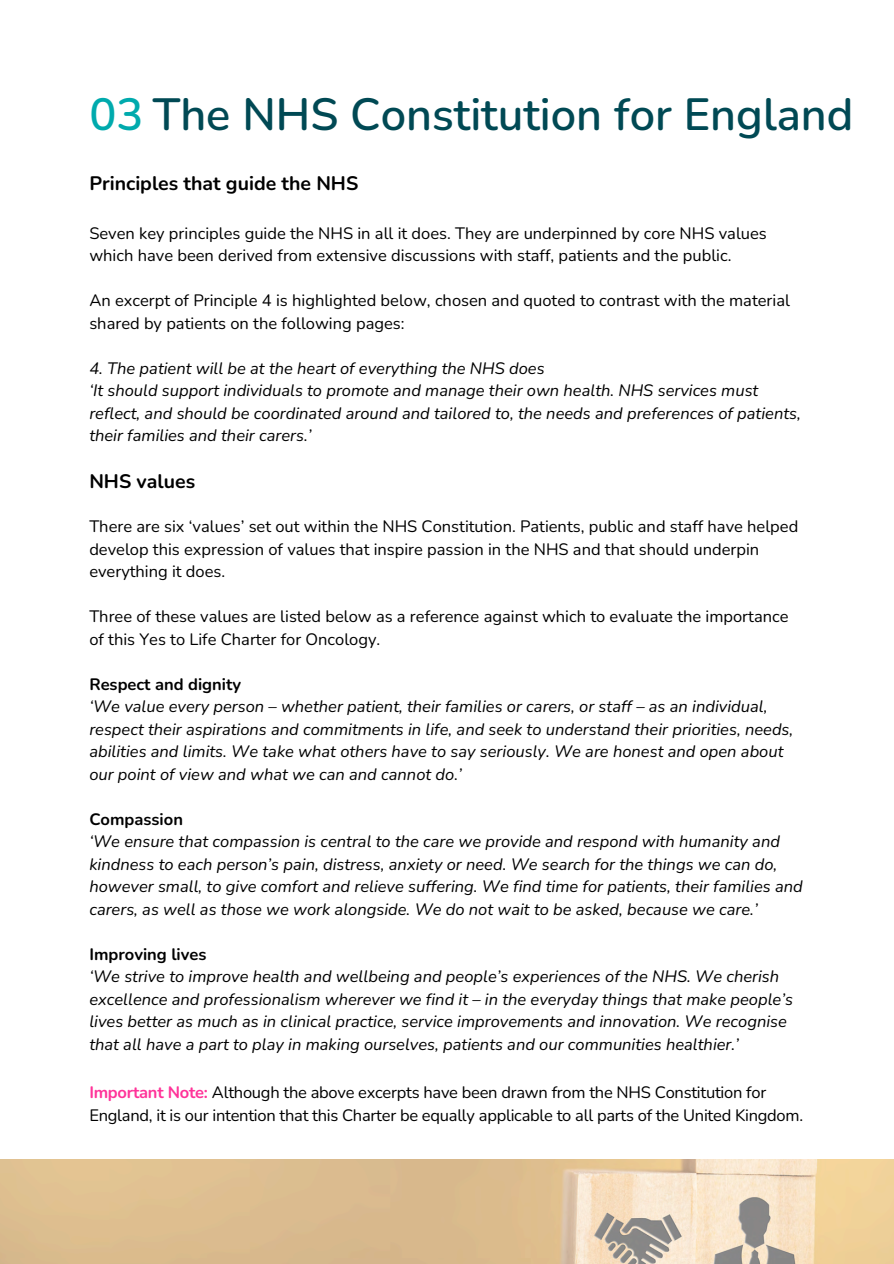
<style>
.page{position:relative;width:894px;height:1264px;background:#fff}
.page>*{position:absolute;margin:0;border:0;box-sizing:border-box;transform-origin:0 0}
.t1{font:600 45px "Nunito";color:#004954}
.t2{font:700 19.5px "Nunito";color:#000}
.t3{font:italic 16.5px/22.5px "Nunito";color:#000}
.t4{font:16.5px/22.5px "Nunito";color:#000}
.t5{font:700 16.5px "Nunito";color:#000}
.s1{color:#00aaad}
.s2{font-weight:700;color:#f39}
</style>
<div class="page">
<img style="left:0;top:1159px;width:893px;height:104px">
<p class="t1" style="left:89px;top:84px;width:765px"><span class="s1">03</span> The NHS Constitution for England</p>
<h1 class="t2" style="left:89px;top:170px;width:270px">Principles that guide the NHS</h1>
<h2 class="t4" style="left:89px;top:222px;width:679px">Seven key principles guide the NHS in all it does. They are underpinned by core NHS values which have been derived from extensive discussions with staff, patients and the public.</h2>
<p class="t4" style="left:89px;top:289px;width:702px">An excerpt of Principle 4 is highlighted below, chosen and quoted to contrast with the material shared by patients on the following pages:</p>
<p class="t3" style="left:89px;top:357px;width:456px">4. The patient will be at the heart of everything the NHS does</p>
<p class="t3" style="left:89px;top:379px;width:712px">‘It should support individuals to promote and manage their own health. NHS services must reflect, and should be coordinated around and tailored to, the needs and preferences of patients, their families and their carers.’</p>
<h2 class="t2" style="left:89px;top:468px;width:107px">NHS values</h2>
<p class="t4" style="left:89px;top:515px;width:710px">There are six ‘values’ set out within the NHS Constitution. Patients, public and staff have helped develop this expression of values that inspire passion in the NHS and that should underpin everything it does.</p>
<p class="t4" style="left:89px;top:605px;width:700px">Three of these values are listed below as a reference against which to evaluate the importance of this Yes to Life Charter for Oncology.</p>
<p class="t5" style="left:89px;top:673px;width:153px">Respect and dignity</p>
<p class="t3" style="left:89px;top:695px;width:705px">‘We value every person – whether patient, their families or carers, or staff – as an individual, respect their aspirations and commitments in life, and seek to understand their priorities, needs, abilities and limits. We take what others have to say seriously. We are honest and open about our point of view and what we can and cannot do.’</p>
<p class="t5" style="left:89px;top:808px;width:95px">Compassion</p>
<p class="t3" style="left:89px;top:830px;width:714px">‘We ensure that compassion is central to the care we provide and respond with humanity and kindness to each person’s pain, distress, anxiety or need. We search for the things we can do, however small, to give comfort and relieve suffering. We find time for patients, their families and carers, as well as those we work alongside. We do not wait to be asked, because we care.’</p>
<p class="t5" style="left:89px;top:943px;width:119px">Improving lives</p>
<p class="t3" style="left:89px;top:965px;width:705px">‘We strive to improve health and wellbeing and people’s experiences of the NHS. We cherish excellence and professionalism wherever we find it – in the everyday things that make people’s lives better as much as in clinical practice, service improvements and innovation. We recognise that all have a part to play in making ourselves, patients and our communities healthier.’</p>
<p class="t4" style="left:89px;top:1081px;width:715px"><span class="s2">Important Note:</span> Although the above excerpts have been drawn from the NHS Constitution for<br>England, it is our intention that this Charter be equally applicable to all parts of the United Kingdom.</p>
</div>
